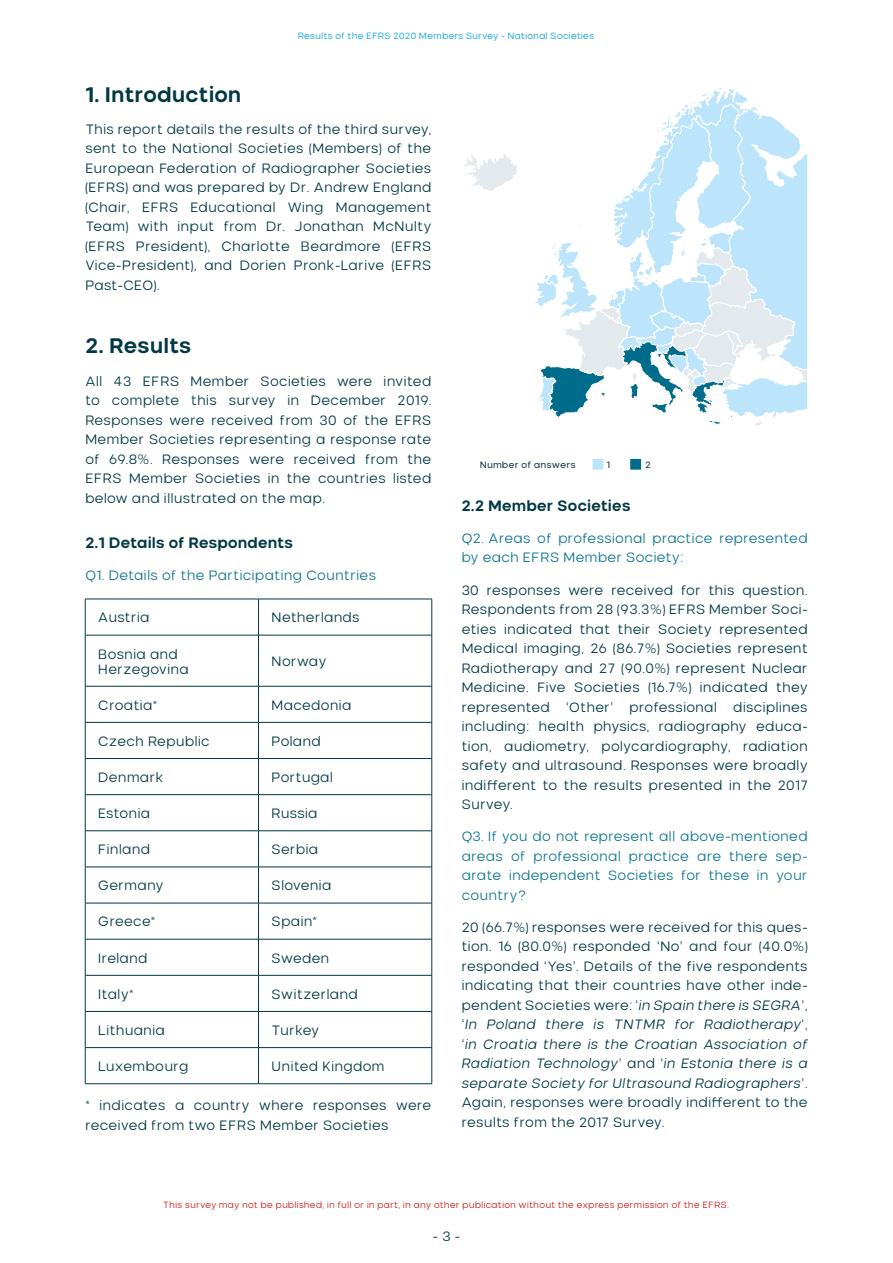
<style>
.page{position:relative;width:893px;height:1263px;background:#fff}
.page>*{position:absolute;margin:0;border:0;box-sizing:border-box;transform-origin:0 0}
.t1{font:700 21px "Nominee";letter-spacing:-.015em;color:#003843}
.t2{font:700 15px "Nominee";letter-spacing:-.015em;color:#003843}
.t3{font:300 13.5px/19.5px "Nominee";letter-spacing:-.02em;color:#003843;text-align:justify}
.t4{font:300 13.5px/19.5px "Nominee";letter-spacing:-.02em;color:#0c7492}
.t5{font:300 13.5px "Nominee";color:#003843}
.t6{font:9.15px "Nominee";color:#103944}
.t7{font:300 9px "Nominee";letter-spacing:-.02em;color:#cd1719}
.t8{font:300 9px "Nominee";letter-spacing:-.02em;color:#009fe3}
.s1{font-style:italic}
</style>
<div class="page">
<hr style="left:85px;top:635px;width:173px;height:1px;background:#003843">
<hr style="left:258px;top:635px;width:174px;height:1px;background:#003843">
<hr style="left:85px;top:686px;width:173px;height:1px;background:#003843">
<hr style="left:258px;top:686px;width:174px;height:1px;background:#003843">
<hr style="left:85px;top:722px;width:173px;height:1px;background:#003843">
<hr style="left:258px;top:722px;width:174px;height:1px;background:#003843">
<hr style="left:85px;top:758px;width:173px;height:1px;background:#003843">
<hr style="left:258px;top:758px;width:174px;height:1px;background:#003843">
<hr style="left:85px;top:794px;width:173px;height:1px;background:#003843">
<hr style="left:258px;top:794px;width:174px;height:1px;background:#003843">
<hr style="left:85px;top:830px;width:173px;height:1px;background:#003843">
<hr style="left:258px;top:830px;width:174px;height:1px;background:#003843">
<hr style="left:85px;top:867px;width:173px;height:1px;background:#003843">
<hr style="left:258px;top:867px;width:174px;height:1px;background:#003843">
<hr style="left:85px;top:903px;width:173px;height:1px;background:#003843">
<hr style="left:258px;top:903px;width:174px;height:1px;background:#003843">
<hr style="left:85px;top:939px;width:173px;height:1px;background:#003843">
<hr style="left:258px;top:939px;width:174px;height:1px;background:#003843">
<hr style="left:85px;top:975px;width:173px;height:1px;background:#003843">
<hr style="left:258px;top:975px;width:174px;height:1px;background:#003843">
<hr style="left:85px;top:1011px;width:173px;height:1px;background:#003843">
<hr style="left:258px;top:1011px;width:174px;height:1px;background:#003843">
<hr style="left:85px;top:1047px;width:173px;height:1px;background:#003843">
<hr style="left:258px;top:1047px;width:174px;height:1px;background:#003843">
<hr style="left:258px;top:599px;width:1px;height:36px;background:#003843">
<hr style="left:258px;top:635px;width:1px;height:51px;background:#003843">
<hr style="left:258px;top:686px;width:1px;height:36px;background:#003843">
<hr style="left:258px;top:722px;width:1px;height:36px;background:#003843">
<hr style="left:258px;top:759px;width:1px;height:35px;background:#003843">
<hr style="left:258px;top:795px;width:1px;height:36px;background:#003843">
<hr style="left:258px;top:831px;width:1px;height:36px;background:#003843">
<hr style="left:258px;top:867px;width:1px;height:36px;background:#003843">
<hr style="left:258px;top:903px;width:1px;height:36px;background:#003843">
<hr style="left:258px;top:939px;width:1px;height:36px;background:#003843">
<hr style="left:258px;top:975px;width:1px;height:36px;background:#003843">
<hr style="left:258px;top:1012px;width:1px;height:35px;background:#003843">
<hr style="left:258px;top:1048px;width:1px;height:35px;background:#003843">
<hr style="left:85px;top:599px;width:173px;height:1px;background:#003843">
<hr style="left:85px;top:599px;width:1px;height:36px;background:#003843">
<hr style="left:258px;top:599px;width:174px;height:1px;background:#003843">
<hr style="left:432px;top:599px;width:1px;height:36px;background:#003843">
<hr style="left:85px;top:635px;width:1px;height:51px;background:#003843">
<hr style="left:432px;top:635px;width:1px;height:51px;background:#003843">
<hr style="left:85px;top:686px;width:1px;height:36px;background:#003843">
<hr style="left:432px;top:686px;width:1px;height:36px;background:#003843">
<hr style="left:85px;top:722px;width:1px;height:36px;background:#003843">
<hr style="left:432px;top:722px;width:1px;height:36px;background:#003843">
<hr style="left:85px;top:759px;width:1px;height:35px;background:#003843">
<hr style="left:432px;top:759px;width:1px;height:35px;background:#003843">
<hr style="left:85px;top:795px;width:1px;height:36px;background:#003843">
<hr style="left:432px;top:795px;width:1px;height:36px;background:#003843">
<hr style="left:85px;top:831px;width:1px;height:36px;background:#003843">
<hr style="left:432px;top:831px;width:1px;height:36px;background:#003843">
<hr style="left:85px;top:867px;width:1px;height:36px;background:#003843">
<hr style="left:432px;top:867px;width:1px;height:36px;background:#003843">
<hr style="left:85px;top:903px;width:1px;height:36px;background:#003843">
<hr style="left:432px;top:903px;width:1px;height:36px;background:#003843">
<hr style="left:85px;top:939px;width:1px;height:36px;background:#003843">
<hr style="left:432px;top:939px;width:1px;height:36px;background:#003843">
<hr style="left:85px;top:975px;width:1px;height:36px;background:#003843">
<hr style="left:432px;top:975px;width:1px;height:36px;background:#003843">
<hr style="left:85px;top:1012px;width:1px;height:35px;background:#003843">
<hr style="left:432px;top:1012px;width:1px;height:35px;background:#003843">
<hr style="left:85px;top:1048px;width:1px;height:35px;background:#003843">
<hr style="left:432px;top:1048px;width:1px;height:35px;background:#003843">
<hr style="left:85px;top:1083px;width:173px;height:1px;background:#003843">
<hr style="left:258px;top:1083px;width:174px;height:1px;background:#003843">
<svg style="left:464px;top:154px;width:53px;height:37px"></svg>
<svg style="left:535px;top:88px;width:272px;height:338px"></svg>
<div style="left:630px;top:458px;width:11px;height:12px;background:#006c8c"></div>
<div style="left:629px;top:458px;width:13px;height:12px;border:1px solid #fff"></div>
<div style="left:592px;top:458px;width:12px;height:12px;background:#bce4fa"></div>
<div style="left:592px;top:458px;width:12px;height:12px;border:1px solid #fff"></div>
<p class="t8" style="left:298px;top:30px;width:298px">Results of the EFRS 2020 Members Survey - National Societies</p>
<h1 class="t1" style="left:85px;top:82px;width:158px">1. Introduction</h1>
<p class="t3" style="left:85px;top:119px;width:348px">This report details the results of the third survey, sent to the National Societies (Members) of the European Federation of Radiographer Societies (EFRS) and was prepared by Dr. Andrew England (Chair, EFRS Educational Wing Management Team) with input from Dr. Jonathan McNulty (EFRS President), Charlotte Beardmore (EFRS Vice-President), and Dorien Pronk-Larive (EFRS Past-CEO).</p>
<h1 class="t1" style="left:85px;top:333px;width:108px">2. Results</h1>
<p class="t3" style="left:85px;top:371px;width:348px">All 43 EFRS Member Societies were invited to complete this survey in December 2019.<br>Responses were received from 30 of the EFRS Member Societies representing a response rate of 69.8%. Responses were received from the EFRS Member Societies in the countries listed below and illustrated on the map.</p>
<p class="t2" style="left:85px;top:533px;width:210px">2.1 Details of Respondents</p>
<p class="t4" style="left:85px;top:565px;width:293px">Q1. Details of the Participating Countries</p>
<p class="t3" style="left:98px;top:608px;width:53px">Austria</p>
<p class="t3" style="left:271px;top:608px;width:90px">Netherlands</p>
<p class="t3" style="left:98px;top:646px;width:93px;line-height:15px">Bosnia and<br>Herzegovina</p>
<p class="t3" style="left:271px;top:651px;width:57px">Norway</p>
<p class="t3" style="left:98px;top:695px;width:61px">Croatia*</p>
<p class="t3" style="left:271px;top:695px;width:82px">Macedonia</p>
<p class="t3" style="left:98px;top:731px;width:114px">Czech Republic</p>
<p class="t3" style="left:271px;top:731px;width:51px">Poland</p>
<p class="t3" style="left:98px;top:767px;width:67px">Denmark</p>
<p class="t3" style="left:271px;top:767px;width:63px">Portugal</p>
<p class="t3" style="left:98px;top:803px;width:54px">Estonia</p>
<p class="t3" style="left:271px;top:803px;width:48px">Russia</p>
<p class="t3" style="left:98px;top:839px;width:54px">Finland</p>
<p class="t3" style="left:271px;top:839px;width:49px">Serbia</p>
<p class="t3" style="left:98px;top:875px;width:67px">Germany</p>
<p class="t3" style="left:271px;top:875px;width:62px">Slovenia</p>
<p class="t3" style="left:98px;top:912px;width:59px">Greece*</p>
<p class="t3" style="left:271px;top:912px;width:47px">Spain*</p>
<p class="t3" style="left:98px;top:948px;width:51px">Ireland</p>
<p class="t3" style="left:271px;top:948px;width:60px">Sweden</p>
<p class="t3" style="left:98px;top:984px;width:38px">Italy*</p>
<p class="t5" style="left:271px;top:986px;width:88px">Switzerland</p>
<p class="t5" style="left:98px;top:1022px;width:69px">Lithuania</p>
<p class="t3" style="left:271px;top:1020px;width:50px">Turkey</p>
<p class="t3" style="left:98px;top:1056px;width:92px">Luxembourg</p>
<p class="t3" style="left:271px;top:1056px;width:115px">United Kingdom</p>
<p class="t3" style="left:85px;top:1095px;width:348px">* indicates a country where responses were received from two EFRS Member Societies</p>
<p class="t6" style="left:480px;top:459px;width:97px">Number of answers</p>
<p class="t6" style="left:606px;top:459px;width:5px">1</p>
<p class="t6" style="left:645px;top:459px;width:7px">2</p>
<p class="t2" style="left:461px;top:496px;width:171px">2.2 Member Societies</p>
<p class="t4" style="left:461px;top:528px;width:348px">Q2. Areas of professional practice represented by each EFRS Member Society:</p>
<p class="t3" style="left:461px;top:580px;width:348px">30 responses were received for this question.<br>Respondents from 28 (93.3%) EFRS Member Soci&shy;eties indicated that their Society represented Medical imaging, 26 (86.7%) Societies represent Radiotherapy and 27 (90.0%) represent Nuclear Medicine. Five Societies (16.7%) indicated they represented ‘Other’ professional disciplines including: health physics, radiography educa&shy;tion, audiometry, polycardiography, radiation safety and ultrasound. Responses were broadly indifferent to the results presented in the 2017<br>Survey.</p>
<p class="t4" style="left:461px;top:826px;width:348px;text-align:justify">Q3. If you do not represent all above-mentioned areas of professional practice are there sep&shy;arate independent Societies for these in your country?</p>
<p class="t3" style="left:461px;top:917px;width:348px">20 (66.7%) responses were received for this ques&shy;tion. 16 (80.0%) responded ‘No’ and four (40.0%) responded ‘Yes’. Details of the five respondents indicating that their countries have other inde&shy;pendent Societies were: ‘<span class="s1">in Spain there is SEGRA</span>’, ‘<span class="s1">In Poland there is TNTMR for Radiotherapy</span>‘, ‘<span class="s1">in Croatia there is the Croatian Association of Radiation Technology</span>’ and ‘<span class="s1">in Estonia there is a separate Society for Ultrasound Radiographers</span>’.<br>Again, responses were broadly indifferent to the results from the 2017 Survey.</p>
<p class="t7" style="left:163px;top:1200px;width:568px">This survey may not be published, in full or in part, in any other publication without the express permission of the EFRS.</p>
<p class="t3" style="left:432px;top:1226px;width:30px">- 3 -</p>
</div>
